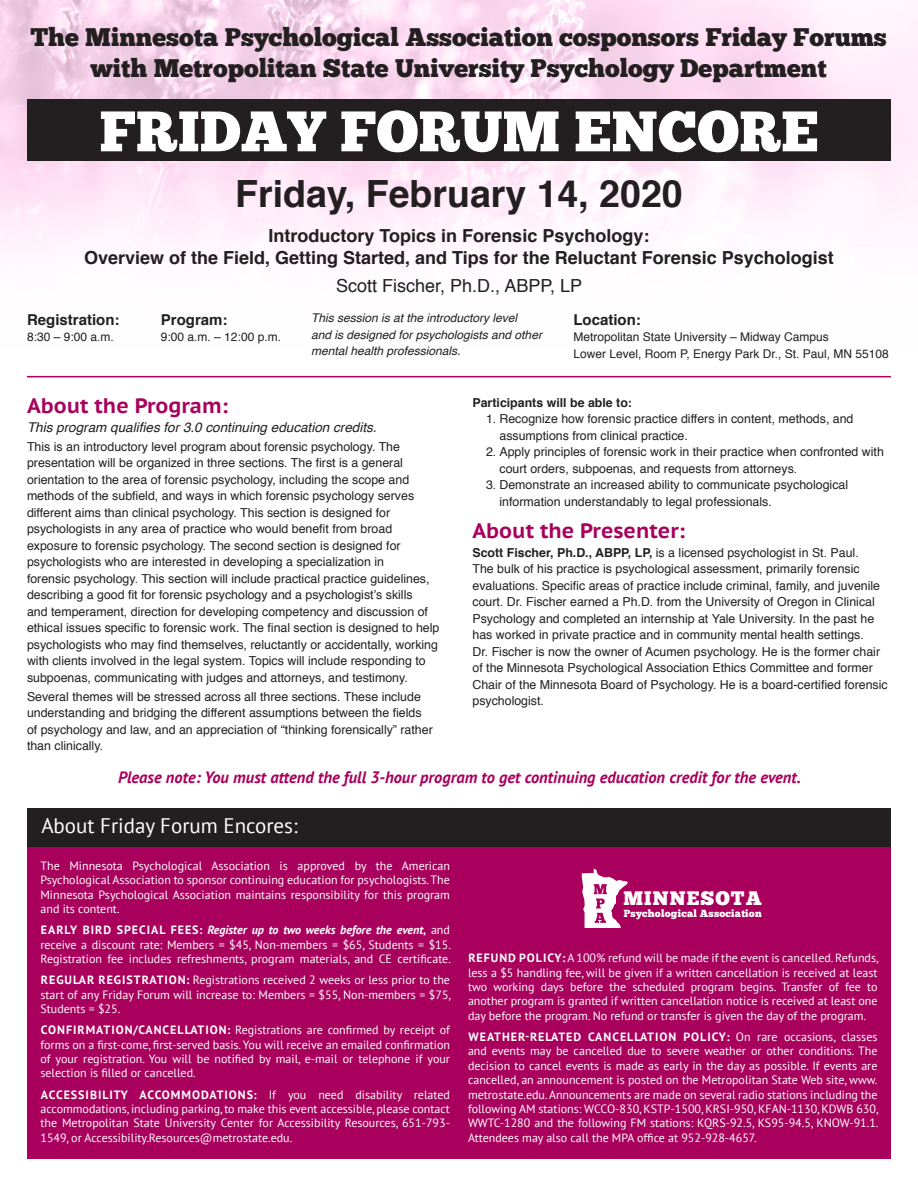
<style>
.page{position:relative;width:918px;height:1188px;background:#fff}
.page>*{position:absolute;margin:0;border:0;box-sizing:border-box;transform-origin:0 0}
.t1{font:57px "Chunk Five";color:#fff}
.t2{font:700 37.5px "Helvetica";color:#231f20}
.t3{font:25.5px/30.6px "Chunk Five";color:#231f20;text-align:center}
.body{font:700 21px "PT Sans Caption";color:#a8005c}
.sub{font:21px "PT Sans";color:#fff}
.t4{font:19.5px "Chunk Five";letter-spacing:.055em;color:#fff}
.t5{font:700 18px/21.6px "Helvetica";color:#231f20;text-align:center}
.t6{font:18px "Helvetica";color:#231f20}
.body-2{font:italic 700 16.5px "PT Sans";color:#a8005c}
.t7{font:700 15px "Helvetica";color:#231f20}
.t8{font:italic 13.5px "Helvetica";color:#231f20}
.t9{font:12.3px/16.5px "Helvetica";color:#231f20}
.t10{font:700 12.3px "Helvetica";color:#231f20}
.Body{font:12px/14.4px "PT Sans";color:#fff;text-align:justify}
.t11{font:12px/16.5px "Helvetica";color:#231f20}
.t12{font:italic 12px/16.5px "Helvetica";color:#231f20}
.t13{font:10.35px "Chunk Five";letter-spacing:.02em;color:#fff}
.s1{font-weight:700}
.s2{font-weight:700;font-style:italic}
</style>
<div class="page">
<img style="left:0;top:0;width:918px;height:251px">
<div style="left:27px;top:99px;width:864px;height:62px;background:#231f20"></div>
<div style="left:27px;top:815px;width:864px;height:343px;background:#a8005c"></div>
<div style="left:27px;top:808px;width:864px;height:39px;background:#231f20"></div>
<svg style="left:582px;top:869px;width:46px;height:59px"></svg>
<hr style="left:27px;top:376px;width:864px;height:1px;background:#a8005c">
<p class="t3" style="left:30px;top:22px;width:858px">The Minnesota Psychological Association cosponsors Friday Forums with Metropolitan State University Psychology Department</p>
<p class="t1" style="left:100px;top:97px;width:720px">FRIDAY FORUM ENCORE</p>
<p class="t2" style="left:235px;top:164px;width:449px">Friday, February 14, 2020</p>
<p class="t5" style="left:84px;top:225px;width:751px">Introductory Topics in Forensic Psychology:<br>Overview of the Field, Getting Started, and Tips for the Reluctant Forensic Psychologist</p>
<p class="t6" style="left:336px;top:272px;width:247px">Scott Fischer, Ph.D., ABPP, LP</p>
<p class="t7" style="left:27px;top:307px;width:94px">Registration:</p>
<p class="t11" style="left:27px;top:329px;width:88px">8:30 – 9:00 a.m.</p>
<p class="t7" style="left:161px;top:307px;width:68px">Program:</p>
<p class="t11" style="left:161px;top:329px;width:122px">9:00 a.m. – 12:00 p.m.</p>
<p class="t12" style="left:311px;top:310px;width:232px">This session is at the introductory level<br>and is designed for psychologists and other mental health professionals.</p>
<p class="t7" style="left:573px;top:307px;width:69px">Location:</p>
<p class="t11" style="left:573px;top:329px;width:317px">Metropolitan State University – Midway Campus<br>Lower Level, Room P, Energy Park Dr., St. Paul, MN 55108</p>
<p class="body" style="left:27px;top:392px;width:203px">About the Program:</p>
<p class="t8" style="left:27px;top:417px;width:351px">This program qualifies for 3.0 continuing education credits.</p>
<p class="t9" style="left:27px;top:439px;width:414px">This is an introductory level program about forensic psychology. The presentation will be organized in three sections. The first is a general orientation to the area of forensic psychology, including the scope and methods of the subfield, and ways in which forensic psychology serves different aims than clinical psychology. This section is designed for psychologists in any area of practice who would benefit from broad exposure to forensic psychology. The second section is designed for psychologists who are interested in developing a specialization in<br>forensic psychology. This section will include practical practice guidelines, describing a good fit for forensic psychology and a psychologist’s skills<br>and temperament, direction for developing competency and discussion of ethical issues specific to forensic work. The final section is designed to help psychologists who may find themselves, reluctantly or accidentally, working with clients involved in the legal system. Topics will include responding to subpoenas, communicating with judges and attorneys, and testimony.</p>
<p class="t9" style="left:27px;top:689px;width:407px">Several themes will be stressed across all three sections. These include understanding and bridging the different assumptions between the fields of psychology and law, and an appreciation of “thinking forensically” rather than clinically.</p>
<p class="t10" style="left:472px;top:393px;width:161px">Participants will be able to:</p>
<p class="t9" style="left:500px;top:411px;width:356px;text-indent:-14px">1. Recognize how forensic practice differs in content, methods, and assumptions from clinical practice.</p>
<p class="t9" style="left:500px;top:444px;width:386px;text-indent:-14px">2. Apply principles of forensic work in their practice when confronted with court orders, subpoenas, and requests from attorneys.</p>
<p class="t9" style="left:500px;top:477px;width:350px;text-indent:-14px">3. Demonstrate an increased ability to communicate psychological information understandably to legal professionals.</p>
<p class="body" style="left:472px;top:516px;width:214px">About the Presenter:</p>
<p class="t9" style="left:472px;top:544px;width:417px"><span class="s1">Scott Fischer, Ph.D., ABPP, LP,</span> is a licensed psychologist in St. Paul.<br>The bulk of his practice is psychological assessment, primarily forensic evaluations. Specific areas of practice include criminal, family, and juvenile court. Dr. Fischer earned a Ph.D. from the University of Oregon in Clinical Psychology and completed an internship at Yale University. In the past he has worked in private practice and in community mental health settings.<br>Dr. Fischer is now the owner of Acumen psychology. He is the former chair of the Minnesota Psychological Association Ethics Committee and former Chair of the Minnesota Board of Psychology. He is a board-certified forensic psychologist.</p>
<p class="body-2" style="left:118px;top:766px;width:684px">Please note: You must attend the full 3-hour program to get continuing education credit for the event.</p>
<p class="sub" style="left:41px;top:812px;width:258px">About Friday Forum Encores:</p>
<p class="Body" style="left:40px;top:858px;width:411px">The Minnesota Psychological Association is approved by the American Psychological Association to sponsor continuing education for psychologists. The Minnesota Psychological Association maintains responsibility for this program and its content.</p>
<p class="Body" style="left:40px;top:923px;width:412px"><span class="s1">EARLY BIRD SPECIAL FEES:</span> <span class="s2">Register up to two weeks before the event</span><span class="s1">,</span> and receive a discount rate: Members = $45, Non-members = $65, Students = $15.<br>Registration fee includes refreshments, program materials, and CE certificate.</p>
<p class="Body" style="left:40px;top:973px;width:412px"><span class="s1">REGULAR REGISTRATION:</span> Registrations received 2 weeks or less prior to the start of any Friday Forum will increase to: Members = $55, Non-members = $75, Students = $25.</p>
<p class="Body" style="left:40px;top:1023px;width:411px"><span class="s1">CONFIRMATION/CANCELLATION:</span> Registrations are confirmed by receipt of forms on a first-come, first-served basis. You will receive an emailed confirmation of your registration. You will be notified by mail, e-mail or telephone if your selection is filled or cancelled.</p>
<p class="Body" style="left:40px;top:1087px;width:411px"><span class="s1">ACCESSIBILITY ACCOMMODATIONS:</span> If you need disability related accommodations, including parking, to make this event accessible, please contact the Metropolitan State University Center for Accessibility Resources, 651-793- 1549, or Accessibility.Resources@metrostate.edu.</p>
<p class="t4" style="left:624px;top:887px;width:140px">MINNESOTA</p>
<p class="t13" style="left:624px;top:907px;width:139px">Psychological Association</p>
<p class="Body" style="left:468px;top:951px;width:412px"><span class="s1">REFUND POLICY:</span> A 100% refund will be made if the event is cancelled. Refunds, less a $5 handling fee, will be given if a written cancellation is received at least two working days before the scheduled program begins. Transfer of fee to another program is granted if written cancellation notice is received at least one day before the program. No refund or transfer is given the day of the program.</p>
<p class="Body" style="left:468px;top:1029px;width:412px"><span class="s1">WEATHER-RELATED CANCELLATION POLICY:</span> On rare occasions, classes and events may be cancelled due to severe weather or other conditions. The decision to cancel events is made as early in the day as possible. If events are cancelled, an announcement is posted on the Metropolitan State Web site, www. metrostate.edu. Announcements are made on several radio stations including the following AM stations: WCCO-830, KSTP-1500, KRSI-950, KFAN-1130, KDWB 630, WWTC-1280 and the following FM stations: KQRS-92.5, KS95-94.5, KNOW-91.1.<br>Attendees may also call the MPA office at 952-928-4657.</p>
</div>
